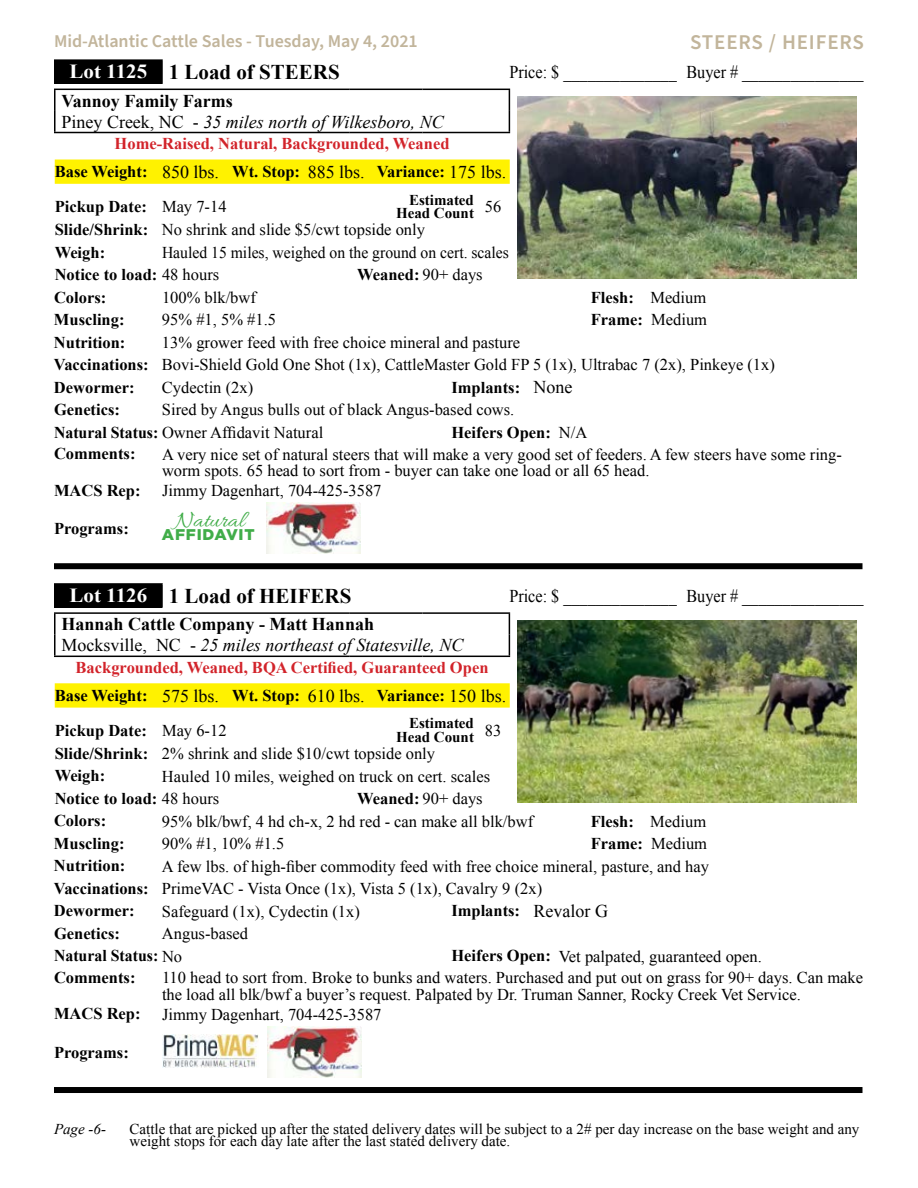
<style>
.page{position:relative;width:918px;height:1188px;background:#fff}
.page>*{position:absolute;margin:0;border:0;box-sizing:border-box;transform-origin:0 0}
.t1{font:24px "Allura";color:#41ad49}
.t2{font:700 21px "Times New Roman";color:#000}
.t3{font:600 21px "Source Sans Pro";letter-spacing:.04em;color:#c2b59b}
.t4{font:italic 18px/21px "Times New Roman";color:#000}
.t5{font:18px "Times New Roman";color:#000;scale:.9 1}
.t6{font:600 18px "Source Sans Pro";color:#c2b59b}
.t7{font:16.5px/22.5px "Times New Roman";color:#000}
.t8{font:700 16.5px "Times New Roman";color:#000}
.t9{font:700 16.5px/28px "Times New Roman";color:#d2232a;text-align:center}
.t10{font:16.5px/22.4px "Times New Roman";color:#000;scale:.95 1}
.t11{font:700 16.5px/22.4px "Times New Roman";color:#000;scale:.96 1}
.t12{font:900 15.45px "Gotham";letter-spacing:.05em;color:#41ad49}
.t13{font:15px/12px "Times New Roman";color:#000}
.t14{font:700 15px/13.5px "Times New Roman";color:#000}
.t15{font:italic 15px "Times New Roman";color:#000}
.s1{font-size:19.95px;color:#fff}
.s2{font-weight:700;font-style:normal}
.s3{font-style:normal}
.s4{color:#000}
.s5{font-weight:400;font-size:18px;color:#000}
.s6{font-weight:400}
.s7{font-weight:700}
.s8{font-weight:400;font-size:18px}
</style>
<div class="page">
<div style="left:55px;top:60px;width:107px;height:24px;background:#000"></div>
<hr style="left:54px;top:59px;width:109px;height:2px;background:#000">
<hr style="left:54px;top:61px;width:2px;height:23px;background:#000">
<hr style="left:161px;top:61px;width:2px;height:23px;background:#000">
<hr style="left:54px;top:89px;width:108px;height:1px;background:#000">
<hr style="left:54px;top:90px;width:2px;height:21px;background:#000">
<hr style="left:162px;top:89px;width:187px;height:1px;background:#000">
<svg style="left:349px;top:89px;width:29px;height:1px"></svg>
<hr style="left:378px;top:89px;width:45px;height:1px;background:#000">
<hr style="left:423px;top:89px;width:54px;height:1px;background:#000">
<hr style="left:477px;top:89px;width:33px;height:1px;background:#000">
<svg style="left:509px;top:90px;width:1px;height:42px"></svg>
<hr style="left:54px;top:111px;width:2px;height:21px;background:#000">
<hr style="left:54px;top:132px;width:108px;height:1px;background:#000">
<hr style="left:162px;top:132px;width:187px;height:1px;background:#000">
<svg style="left:349px;top:132px;width:29px;height:1px"></svg>
<hr style="left:378px;top:132px;width:45px;height:1px;background:#000">
<hr style="left:423px;top:132px;width:54px;height:1px;background:#000">
<hr style="left:477px;top:132px;width:33px;height:1px;background:#000">
<img style="left:517px;top:97px;width:340px;height:181px">
<div style="left:55px;top:160px;width:455px;height:24px;background:#fff200"></div>
<img style="left:267px;top:503px;width:93px;height:51px">
<div style="left:54px;top:563px;width:808px;height:6px;background:#000"></div>
<div style="left:55px;top:584px;width:107px;height:24px;background:#000"></div>
<hr style="left:54px;top:583px;width:109px;height:2px;background:#000">
<hr style="left:54px;top:585px;width:2px;height:23px;background:#000">
<hr style="left:161px;top:585px;width:2px;height:23px;background:#000">
<hr style="left:54px;top:612px;width:108px;height:2px;background:#000">
<hr style="left:54px;top:614px;width:2px;height:21px;background:#000">
<hr style="left:162px;top:612px;width:187px;height:2px;background:#000">
<hr style="left:349px;top:612px;width:29px;height:2px;background:#000">
<hr style="left:378px;top:612px;width:45px;height:2px;background:#000">
<hr style="left:423px;top:612px;width:54px;height:2px;background:#000">
<hr style="left:477px;top:612px;width:33px;height:2px;background:#000">
<svg style="left:509px;top:614px;width:1px;height:42px"></svg>
<hr style="left:54px;top:635px;width:2px;height:21px;background:#000">
<hr style="left:54px;top:656px;width:108px;height:1px;background:#000">
<hr style="left:162px;top:656px;width:187px;height:1px;background:#000">
<svg style="left:349px;top:656px;width:29px;height:1px"></svg>
<hr style="left:378px;top:656px;width:45px;height:1px;background:#000">
<hr style="left:423px;top:656px;width:54px;height:1px;background:#000">
<hr style="left:477px;top:656px;width:33px;height:1px;background:#000">
<img style="left:517px;top:621px;width:340px;height:181px">
<svg style="left:55px;top:683px;width:455px;height:25px;background:#fff207"></svg>
<img style="left:162px;top:1035px;width:96px;height:32px">
<img style="left:267px;top:1026px;width:94px;height:52px">
<div style="left:54px;top:1087px;width:808px;height:6px;background:#000"></div>
<p class="t6" style="left:54px;top:29px;width:365px">Mid-Atlantic Cattle Sales - Tuesday, May 4, 2021</p>
<p class="t3" style="left:690px;top:28px;width:175px">STEERS / HEIFERS</p>
<p class="t2" style="left:70px;top:58px;width:272px"><span class="s1">Lot 1125</span> 1 Load of STEERS</p>
<p class="t5" style="left:509px;top:60px;width:395px">Price: $ ______________ Buyer # _______________</p>
<p class="t4" style="left:62px;top:90px;width:384px"><span class="s2">Vannoy Family Farms<br></span><span class="s3">Piney Creek, NC -</span> 35 miles north of Wilkesboro, NC</p>
<p class="t9" style="left:55px;top:129px;width:453px">Home-Raised, Natural, Backgrounded, Weaned<br><span class="s4">Base Weight:</span> <span class="s5">850 lbs.</span> <span class="s4">Wt. Stop:</span> <span class="s5">885 lbs.</span> <span class="s4">Variance:</span> <span class="s5">175 lbs.</span></p>
<p class="t8" style="left:55px;top:195px;width:173px">Pickup Date: <span class="s6">May 7-14</span></p>
<p class="t14" style="left:396px;top:192px;width:107px;text-indent:13px">Estimated<br>Head Count <sup>56</sup></p>
<p class="t7" style="left:55px;top:218px;width:372px"><span class="s7">Slide/Shrink:</span> No shrink and slide $5/cwt topside only<br><span class="s7">Weigh:</span></p>
<p class="t10" style="left:55px;top:241px;width:480px;text-indent:107px">Hauled 15 miles, weighed on the ground on cert. scales<br><span class="s7">Notice to load:</span> 48 hours</p>
<p class="t8" style="left:357px;top:263px;width:127px">Weaned: <span class="s6">90+ days</span></p>
<p class="t8" style="left:54px;top:286px;width:54px">Colors:</p>
<p class="t7" style="left:162px;top:286px;width:95px">100% blk/bwf</p>
<p class="t8" style="left:591px;top:286px;width:117px">Flesh: <span class="s6">Medium</span></p>
<p class="t8" style="left:54px;top:308px;width:72px">Muscling:</p>
<p class="t7" style="left:162px;top:308px;width:116px">95% #1, 5% #1.5</p>
<p class="t8" style="left:591px;top:308px;width:118px">Frame: <span class="s6">Medium</span></p>
<p class="t8" style="left:54px;top:331px;width:73px">Nutrition:</p>
<p class="t7" style="left:54px;top:331px;width:723px;text-indent:108px">13% grower feed with free choice mineral and pasture<br><span class="s7">Vaccinations:</span> Bovi-Shield Gold One Shot (1x), CattleMaster Gold FP 5 (1x), Ultrabac 7 (2x), Pinkeye (1x)<br><span class="s7">Dewormer:</span></p>
<p class="t7" style="left:162px;top:376px;width:93px">Cydectin (2x)</p>
<p class="t8" style="left:451px;top:376px;width:123px">Implants: <span class="s8">None</span></p>
<p class="t7" style="left:54px;top:398px;width:462px;text-indent:108px">Sired by Angus bulls out of black Angus-based cows.<br><span class="s7">Natural Status:</span> Owner Affidavit Natural</p>
<p class="t8" style="left:54px;top:398px;width:67px">Genetics:</p>
<p class="t8" style="left:451px;top:421px;width:137px">Heifers Open: <span class="s6">N/A</span></p>
<p class="t8" style="left:54px;top:442px;width:83px">Comments:</p>
<p class="t7" style="left:162px;top:446px;width:681px;line-height:16.5px">A very nice set of natural steers that will make a very good set of feeders. A few steers have some ring&shy;worm spots. 65 head to sort from - buyer can take one load or all 65 head.</p>
<p class="t8" style="left:54px;top:479px;width:88px">MACS Rep:</p>
<p class="t7" style="left:162px;top:479px;width:221px">Jimmy Dagenhart, 704-425-3587</p>
<p class="t8" style="left:54px;top:517px;width:76px">Programs:</p>
<h1 class="t1" style="left:175px;top:507px;width:72px">Natural</h1>
<p class="t12" style="left:162px;top:526px;width:94px">AFFIDAVIT</p>
<p class="t2" style="left:70px;top:581px;width:283px"><span class="s1">Lot 1126</span> 1 Load of HEIFERS</p>
<p class="t5" style="left:509px;top:584px;width:395px">Price: $ ______________ Buyer # _______________</p>
<p class="t4" style="left:62px;top:613px;width:404px"><span class="s2">Hannah Cattle Company - Matt Hannah<br></span><span class="s3">Mocksville, NC -</span> 25 miles northeast of Statesville, NC</p>
<p class="t9" style="left:55px;top:653px;width:453px">Backgrounded, Weaned, BQA Certified, Guaranteed Open<br><span class="s4">Base Weight:</span> <span class="s5">575 lbs.</span> <span class="s4">Wt. Stop:</span> <span class="s5">610 lbs.</span> <span class="s4">Variance:</span> <span class="s5">150 lbs.</span></p>
<p class="t8" style="left:55px;top:719px;width:173px">Pickup Date: <span class="s6">May 6-12</span></p>
<p class="t14" style="left:396px;top:716px;width:107px;text-indent:13px">Estimated<br>Head Count <sup>83</sup></p>
<p class="t7" style="left:55px;top:742px;width:382px"><span class="s7">Slide/Shrink:</span> 2% shrink and slide $10/cwt topside only<br><span class="s7">Weigh:</span></p>
<p class="t7" style="left:55px;top:765px;width:437px;text-indent:107px">Hauled 10 miles, weighed on truck on cert. scales<br><span class="s7">Notice to load:</span> 48 hours</p>
<p class="t8" style="left:357px;top:787px;width:127px">Weaned: <span class="s6">90+ days</span></p>
<p class="t8" style="left:54px;top:810px;width:54px">Colors:</p>
<p class="t7" style="left:162px;top:810px;width:373px">95% blk/bwf, 4 hd ch-x, 2 hd red - can make all blk/bwf</p>
<p class="t8" style="left:591px;top:810px;width:117px">Flesh: <span class="s6">Medium</span></p>
<p class="t8" style="left:54px;top:832px;width:72px">Muscling:</p>
<p class="t7" style="left:162px;top:832px;width:124px">90% #1, 10% #1.5</p>
<p class="t8" style="left:591px;top:832px;width:118px">Frame: <span class="s6">Medium</span></p>
<p class="t8" style="left:54px;top:855px;width:73px">Nutrition:</p>
<p class="t7" style="left:54px;top:855px;width:657px;text-indent:108px">A few lbs. of high-fiber commodity feed with free choice mineral, pasture, and hay<br><span class="s7">Vaccinations:</span> PrimeVAC - Vista Once (1x), Vista 5 (1x), Cavalry 9 (2x)<br><span class="s7">Dewormer:</span></p>
<p class="t7" style="left:162px;top:900px;width:199px">Safeguard (1x), Cydectin (1x)</p>
<p class="t8" style="left:451px;top:900px;width:158px">Implants: <span class="s8">Revalor G</span></p>
<p class="t11" style="left:54px;top:922px;width:204px;text-indent:108px"><span class="s6">Angus-based<br></span>Natural Status: <span class="s6">No</span></p>
<p class="t8" style="left:54px;top:922px;width:67px">Genetics:</p>
<p class="t7" style="left:451px;top:945px;width:312px"><span class="s7">Heifers Open:</span> Vet palpated, guaranteed open.</p>
<p class="t8" style="left:54px;top:966px;width:83px">Comments:</p>
<p class="t7" style="left:162px;top:969px;width:703px;line-height:16.5px">110 head to sort from. Broke to bunks and waters. Purchased and put out on grass for 90+ days. Can make the load all blk/bwf a buyer’s request. Palpated by Dr. Truman Sanner, Rocky Creek Vet Service.</p>
<p class="t8" style="left:54px;top:1003px;width:88px">MACS Rep:</p>
<p class="t7" style="left:162px;top:1003px;width:221px">Jimmy Dagenhart, 704-425-3587</p>
<p class="t8" style="left:54px;top:1041px;width:76px">Programs:</p>
<p class="t15" style="left:54px;top:1119px;width:54px">Page -6-</p>
<p class="t13" style="left:130px;top:1123px;width:731px">Cattle that are picked up after the stated delivery dates will be subject to a 2# per day increase on the base weight and any weight stops for each day late after the last stated delivery date.</p>
</div>
